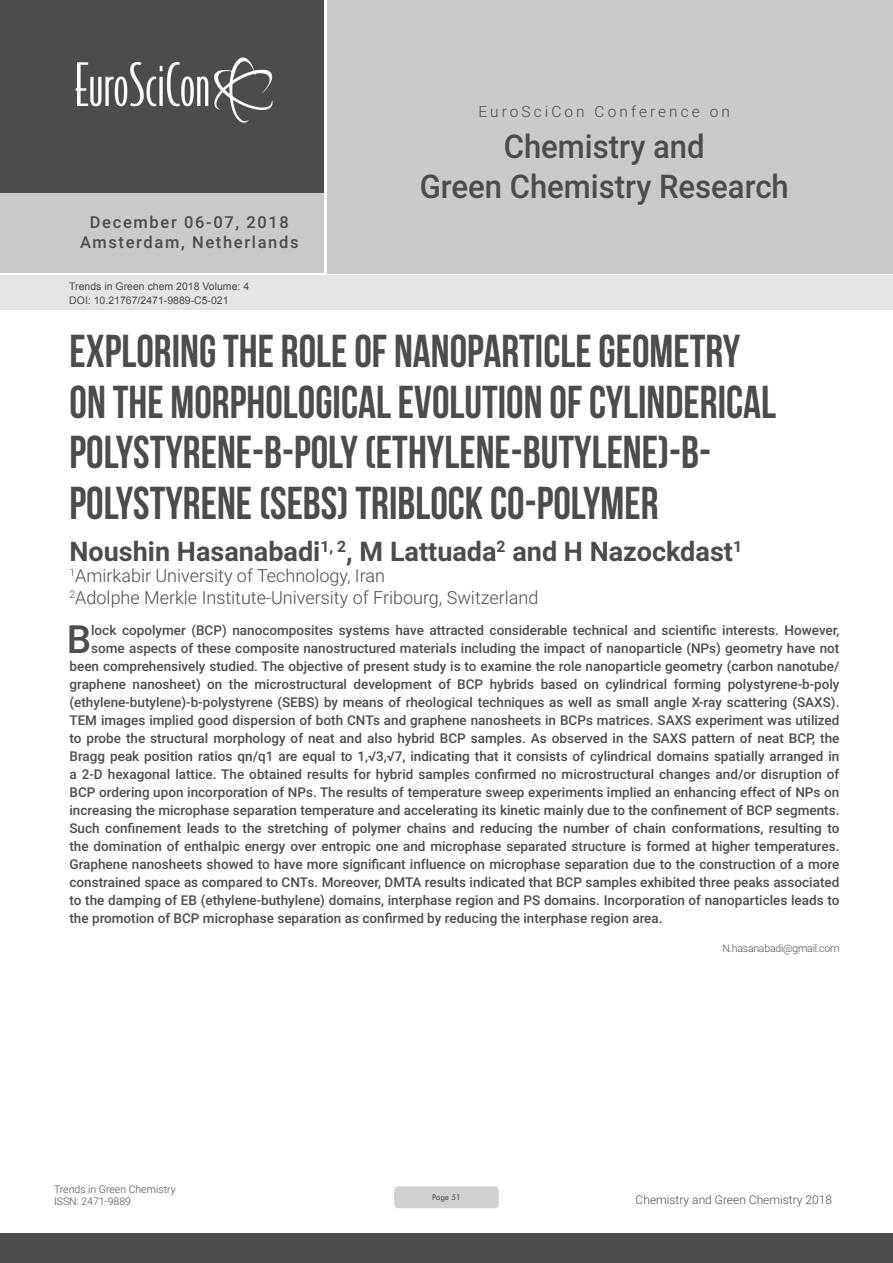
<style>
.page{position:relative;width:893px;height:1263px;background:#fff}
.page>*{position:absolute;margin:0;border:0;box-sizing:border-box;transform-origin:0 0}
.t1{font:46.05px/50.7px "Bebas Neue";color:#4b4c4d;scale:.96 1}
.Abstract{font:500 38.85px "Roboto";color:#4b4c4d}
.t2{font:500 32.7px/39.2px "Roboto";color:#4b4c4d;text-align:center;scale:.95 1}
.t3{font:700 27px "Roboto";color:#4b4c4d}
.t4{font:300 18px "Roboto";color:#4b4c4d}
.t5{font:500 16.5px/19.8px "Roboto";letter-spacing:.1em;color:#4b4c4d;text-align:center}
.t6{font:300 15.45px "Roboto";letter-spacing:.2em;color:#4b4c4d}
.Abstract-2{font:500 13.5px "Roboto";color:#4b4c4d}
.t7{font:300 12px "Roboto";color:#4b4c4d}
.t8{font:10.5px "Arial";color:#4b4c4d}
.Biography{font:300 10.5px/12.6px "Roboto";color:#4b4c4d}
.Biography-2{font:300 10.5px "Roboto";letter-spacing:-.02em;color:#4b4c4d}
.t9{font:9px "Tw Cen";letter-spacing:-.02em;color:#4b4c4d;scale:.95 1}
</style>
<div class="page">
<div style="left:0;top:0;width:323px;height:193px;background:#4b4c4d"></div>
<div style="left:1px;top:193px;width:323px;height:80px;background:#c9c9c9"></div>
<div style="left:327px;top:0;width:566px;height:273px;background:#c9c9c9"></div>
<img style="left:75px;top:57px;width:198px;height:66px">
<div style="left:0;top:1233px;width:893px;height:30px;background:#4b4c4d"></div>
<div style="left:1px;top:275px;width:892px;height:35px;background:#e4e4e4"></div>
<div style="left:394px;top:1186px;width:105px;height:22px;background:#cfd0d2;border-radius:4px"></div>
<p class="t5" style="left:80px;top:211px;width:220px">December 06-07, 2018<br>Amsterdam, Netherlands</p>
<p class="t8" style="left:69px;top:279px;width:181px">Trends in Green chem 2018 Volume: 4</p>
<p class="t8" style="left:69px;top:293px;width:161px">DOI: 10.21767/2471-9889-C5-021</p>
<p class="t6" style="left:478px;top:100px;width:253px">EuroSciCon Conference on</p>
<h3 class="t2" style="left:420px;top:126px;width:390px">Chemistry and<br>Green Chemistry Research</h3>
<p class="t1" style="left:69px;top:325px;width:738px">EXPLORING THE ROLE OF NANOPARTICLE GEOMETRY ON THE MORPHOLOGICAL EVOLUTION OF CYLINDERICAL POLYSTYRENE-B-POLY (ETHYLENE-BUTYLENE)-B-POLYSTYRENE (SEBS) TRIBLOCK CO-POLYMER</p>
<p class="t3" style="left:69px;top:532px;width:674px">Noushin Hasanabadi<sup>1,</sup> <sup>2</sup>, M Lattuada<sup>2</sup> and H Nazockdast<sup>1</sup></p>
<p class="t4" style="left:69px;top:563px;width:317px"><sup>1</sup>Amirkabir University of Technology, Iran</p>
<p class="t4" style="left:69px;top:585px;width:470px"><sup>2</sup>Adolphe Merkle Institute-University of Fribourg, Switzerland</p>
<p class="Abstract" style="left:67px;top:612px;width:26px">B</p>
<p class="Abstract-2" style="left:91px;top:621px;width:750px">lock copolymer (BCP) nanocomposites systems have attracted considerable technical and scientific interests. However,</p>
<p class="Abstract-2" style="left:91px;top:639px;width:750px">some aspects of these composite nanostructured materials including the impact of nanoparticle (NPs) geometry have not</p>
<p class="Abstract-2" style="left:69px;top:657px;width:771px">been comprehensively studied. The objective of present study is to examine the role nanoparticle geometry (carbon nanotube/</p>
<p class="Abstract-2" style="left:69px;top:675px;width:771px">graphene nanosheet) on the microstructural development of BCP hybrids based on cylindrical forming polystyrene-b-poly</p>
<p class="Abstract-2" style="left:69px;top:693px;width:771px">(ethylene-butylene)-b-polystyrene (SEBS) by means of rheological techniques as well as small angle X-ray scattering (SAXS).</p>
<p class="Abstract-2" style="left:69px;top:711px;width:771px">TEM images implied good dispersion of both CNTs and graphene nanosheets in BCPs matrices. SAXS experiment was utilized</p>
<p class="Abstract-2" style="left:69px;top:729px;width:771px">to probe the structural morphology of neat and also hybrid BCP samples. As observed in the SAXS pattern of neat BCP, the</p>
<p class="Abstract-2" style="left:69px;top:747px;width:771px">Bragg peak position ratios qn/q1 are equal to 1,√3,√7, indicating that it consists of cylindrical domains spatially arranged in</p>
<p class="Abstract-2" style="left:69px;top:765px;width:771px">a 2-D hexagonal lattice. The obtained results for hybrid samples confirmed no microstructural changes and/or disruption of</p>
<p class="Abstract-2" style="left:69px;top:783px;width:771px">BCP ordering upon incorporation of NPs. The results of temperature sweep experiments implied an enhancing effect of NPs on</p>
<p class="Abstract-2" style="left:69px;top:801px;width:771px">increasing the microphase separation temperature and accelerating its kinetic mainly due to the confinement of BCP segments.</p>
<p class="Abstract-2" style="left:69px;top:819px;width:771px">Such confinement leads to the stretching of polymer chains and reducing the number of chain conformations, resulting to</p>
<p class="Abstract-2" style="left:69px;top:837px;width:771px">the domination of enthalpic energy over entropic one and microphase separated structure is formed at higher temperatures.</p>
<p class="Abstract-2" style="left:69px;top:855px;width:771px">Graphene nanosheets showed to have more significant influence on microphase separation due to the construction of a more</p>
<p class="Abstract-2" style="left:69px;top:873px;width:771px">constrained space as compared to CNTs. Moreover, DMTA results indicated that BCP samples exhibited three peaks associated</p>
<p class="Abstract-2" style="left:69px;top:891px;width:771px">to the damping of EB (ethylene-buthylene) domains, interphase region and PS domains. Incorporation of nanoparticles leads to</p>
<p class="Abstract-2" style="left:69px;top:909px;width:595px">the promotion of BCP microphase separation as confirmed by reducing the interphase region area.</p>
<p class="Biography-2" style="left:722px;top:941px;width:119px">N.hasanabadi@gmail.com</p>
<p class="Biography" style="left:54px;top:1182px;width:123px">Trends in Green Chemistry<br>ISSN: 2471-9889</p>
<p class="t7" style="left:636px;top:1191px;width:198px">Chemistry and Green Chemistry 2018</p>
<p class="t9" style="left:432px;top:1192px;width:32px">Page 51</p>
</div>
